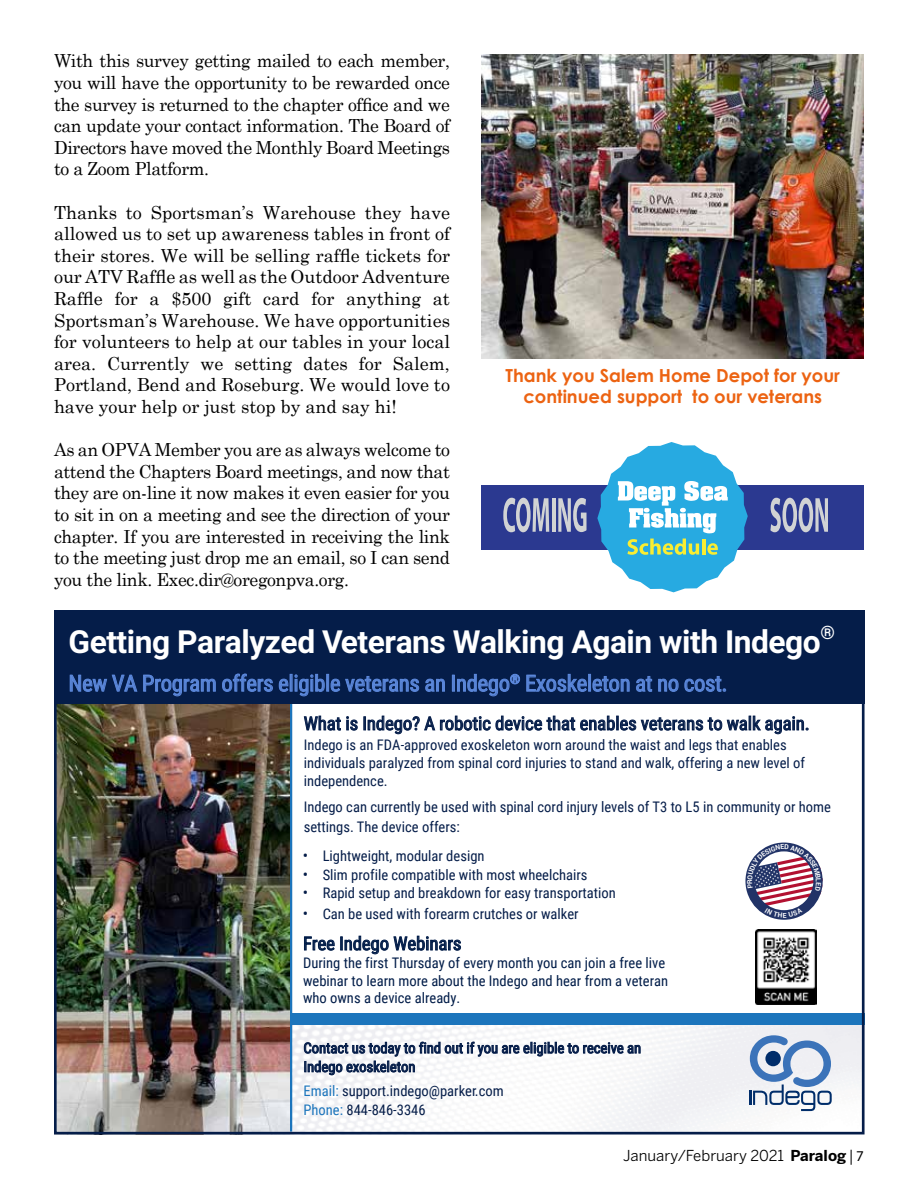
<style>
.page{position:relative;width:918px;height:1188px;background:#fff}
.page>*{position:absolute;margin:0;border:0;box-sizing:border-box;transform-origin:0 0}
.t1{font:700 31.8px "Roboto";letter-spacing:-.015em;color:#fff}
.t2{font:22.5px "Roboto Condensed";letter-spacing:-.01em;color:#5b87da}
.t3{font:18.6px "Roboto Condensed";color:#051d49}
.t4{font:18.6px "Roboto Condensed";color:#011c48}
.t5{font:700 18.45px "Roboto";color:#fff}
.t6{font:18px/21.6px "Century Schoolbook";letter-spacing:-.02em;color:#000;text-align:justify}
.t7{font:700 18px/21.6px "Century Gothic";color:#ec6312;text-align:center}
.t8{font:15px "Benton Sans";color:#000}
.t9{font:14.55px/18.8px "Roboto Condensed";color:#051d49}
.t10{font:14.55px/17.4px "Roboto Condensed";color:#011c48}
.s1{font-family:"Roboto";font-size:15.9px}
.s2{color:#1c75bc}
.s3{font-weight:700}
.s4{font-family:"Myriad Pro"}
</style>
<div class="page">
<img style="left:54px;top:610px;width:811px;height:524px">
<svg style="left:70px;top:674px;width:146px;height:23px;background:#19366c"></svg>
<svg style="left:222px;top:673px;width:51px;height:19px"></svg>
<svg style="left:279px;top:674px;width:140px;height:23px;background:#1c396f"></svg>
<svg style="left:425px;top:678px;width:20px;height:14px"></svg>
<div style="left:452px;top:675px;width:3px;height:17px;border:1px solid #5b87da"></div>
<svg style="left:457px;top:674px;width:63px;height:23px"></svg>
<svg style="left:526px;top:674px;width:104px;height:18px;background:#22417a"></svg>
<svg style="left:636px;top:676px;width:16px;height:16px"></svg>
<svg style="left:658px;top:676px;width:69px;height:16px"></svg>
<svg style="left:304px;top:936px;width:157px;height:18px"></svg>
<img style="left:756px;top:929px;width:61px;height:75px">
<img style="left:481px;top:54px;width:383px;height:305px">
<div style="left:481px;top:485px;width:383px;height:65px;background:#2b3990"></div>
<svg style="left:597px;top:442px;width:151px;height:150px"></svg>
<svg style="left:503px;top:498px;width:46px;height:34px"></svg>
<hr style="left:552px;top:498px;width:3px;height:34px;background:#d1d3d4">
<svg style="left:558px;top:498px;width:29px;height:34px"></svg>
<svg style="left:770px;top:498px;width:58px;height:34px"></svg>
<svg style="left:745px;top:843px;width:78px;height:77px"></svg>
<p class="t6" style="left:54px;top:48px;width:398px">With this survey getting mailed to each member, you will have the opportunity to be rewarded once the survey is returned to the chapter office and we can update your contact information. The Board of Directors have moved the Monthly Board Meetings to a Zoom Platform.</p>
<p class="t6" style="left:54px;top:200px;width:398px">Thanks to Sportsman’s Warehouse they have allowed us to set up awareness tables in front of their stores. We will be selling raffle tickets for our ATV Raffle as well as the Outdoor Adventure Raffle for a $500 gift card for anything at Sportsman’s Warehouse. We have opportunities for volunteers to help at our tables in your local area. Currently we setting dates for Salem, Portland, Bend and Roseburg. We would love to have your help or just stop by and say hi!</p>
<p class="t6" style="left:54px;top:437px;width:398px">As an OPVA Member you are as always welcome to attend the Chapters Board meetings, and now that they are on-line it now makes it even easier for you to sit in on a meeting and see the direction of your chapter. If you are interested in receiving the link to the meeting just drop me an email, so I can send you the link. Exec.dir@oregonpva.org.</p>
<p class="t7" style="left:506px;top:364px;width:336px">Thank you Salem Home Depot for your continued support to our veterans</p>
<h1 class="t1" style="left:69px;top:620px;width:754px">Getting Paralyzed Veterans Walking Again with Indego</h1>
<p class="t5" style="left:820px;top:619px;width:16px">®</p>
<p class="t2" style="left:69px;top:667px;width:660px">New VA Program offers eligible veterans an Indego<sup>®</sup> Exoskeleton at no cost.</p>
<p class="t3" style="left:304px;top:710px;width:507px">What is Indego? A robotic device that enables veterans to walk again.</p>
<p class="t9" style="left:304px;top:735px;width:503px;line-height:18.1px">Indego is an FDA-approved exoskeleton worn around the waist and legs that enables individuals paralyzed from spinal cord injuries to stand and walk, offering a new level of independence.</p>
<p class="t9" style="left:304px;top:797px;width:529px;line-height:19.4px">Indego can currently be used with spinal cord injury levels of T3 to L5 in community or home settings. The device offers:</p>
<p class="t9" style="left:303px;top:846px;width:183px"><span class="s1">•</span> Lightweight, modular design</p>
<p class="t9" style="left:303px;top:865px;width:286px"><span class="s1">•</span> Slim profile compatible with most wheelchairs</p>
<p class="t9" style="left:303px;top:883px;width:314px"><span class="s1">•</span> Rapid setup and breakdown for easy transportation</p>
<p class="t9" style="left:303px;top:904px;width:277px"><span class="s1">•</span> Can be used with forearm crutches or walker</p>
<p class="t4" style="left:303px;top:930px;width:160px">Free Indego Webinars</p>
<p class="t10" style="left:303px;top:954px;width:367px">During the first Thursday of every month you can join a free live webinar to learn more about the Indego and hear from a veteran who owns a device already.</p>
<p class="t9" style="left:304px;top:1038px;width:339px">Contact us today to find out if you are eligible to receive an<br>Indego exoskeleton</p>
<p class="t9" style="left:304px;top:1081px;width:202px"><span class="s2">Email:</span> support.indego@parker.com<br><span class="s2">Phone:</span> 844-846-3346</p>
<p class="t8" style="left:623px;top:1147px;width:242px">January/February 2021 <span class="s3">Paralog</span> <span class="s4">| 7</span></p>
</div>
